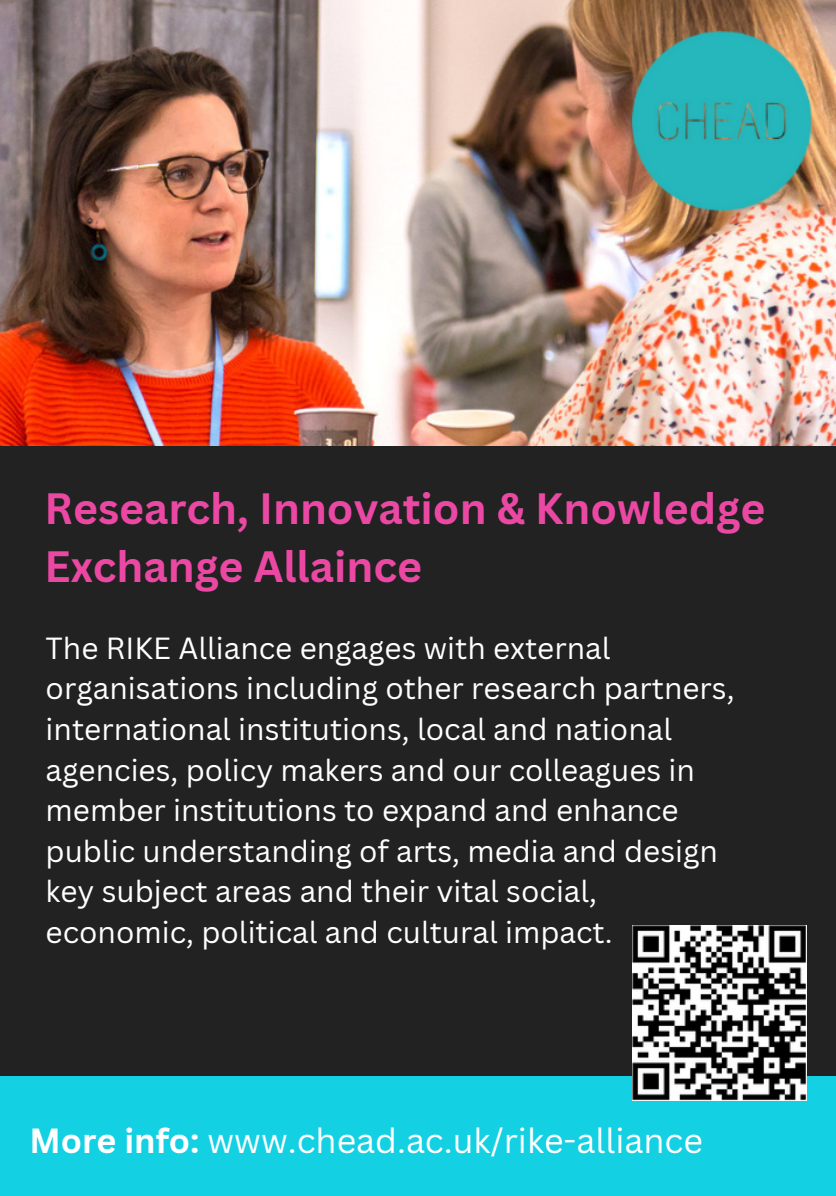
<style>
.page{position:relative;width:836px;height:1196px;background:#fff}
.page>*{position:absolute;margin:0;border:0;box-sizing:border-box;transform-origin:0 0}
.t1{font:700 42.6px/58.6px "Canva Sans";color:#eb48a4}
.t2{font:34px "Canva Sans";color:#fff}
.t3{font:29.8px/40.6px "Canva Sans";color:#fff}
.s1{font-weight:700}
</style>
<div class="page">
<img style="left:0;top:0;width:835px;height:446px">
<img style="left:632px;top:31px;width:179px;height:179px">
<div style="left:0;top:1075px;width:836px;height:120px;background:#13d0e3"></div>
<div style="left:0;top:446px;width:836px;height:629px;background:#222"></div>
<img style="left:632px;top:926px;width:174px;height:174px">
<p class="t1" style="left:44px;top:478px;width:722px">Research, Innovation &amp; Knowledge<br>Exchange Allaince</p>
<p class="t3" style="left:46px;top:627px;width:690px">The RIKE Alliance engages with external organisations including other research partners, international institutions, local and national agencies, policy makers and our colleagues in member institutions to expand and enhance public understanding of arts, media and design key subject areas and their vital social, economic, political and cultural impact.</p>
<p class="t2" style="left:29px;top:1116px;width:675px"><span class="s1">More info:</span> www.chead.ac.uk/rike-alliance</p>
</div>
